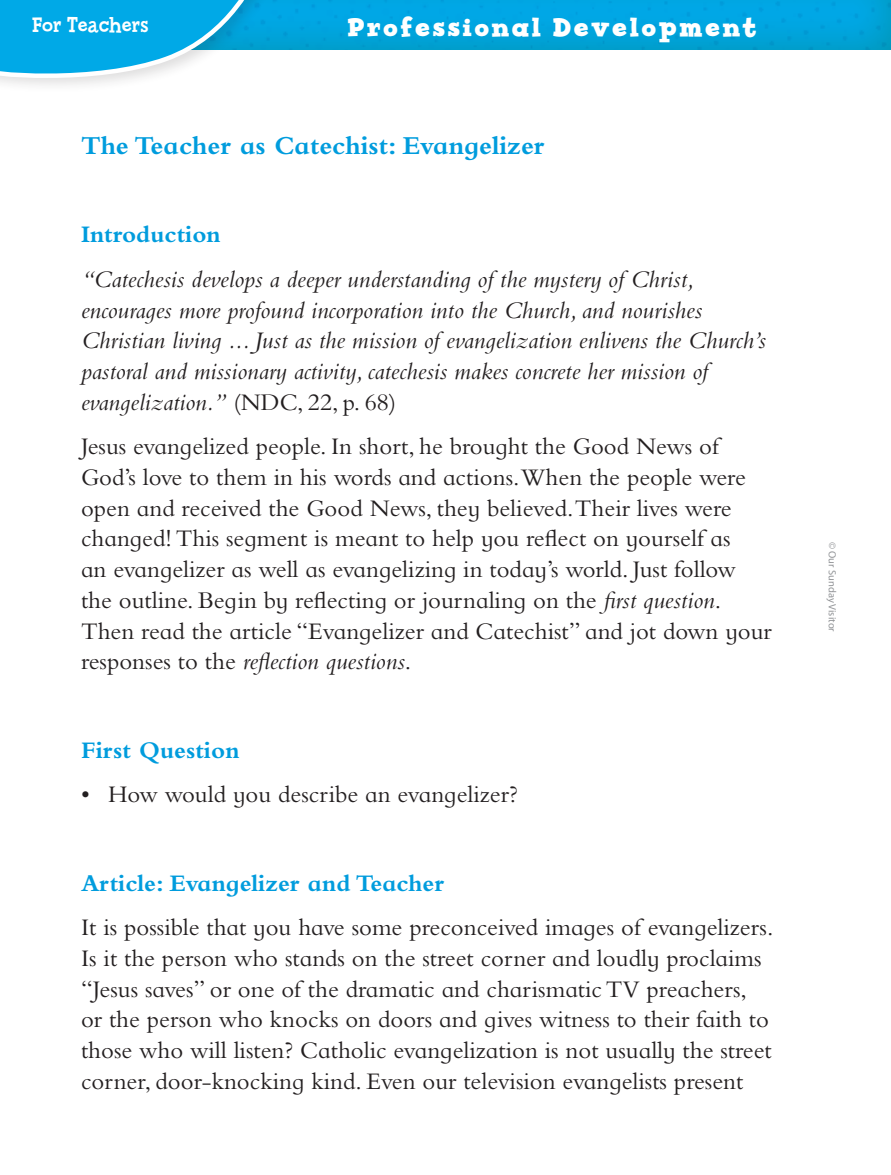
<style>
.page{position:relative;width:891px;height:1175px;background:#fff}
.page>*{position:absolute;margin:0;border:0;box-sizing:border-box;transform-origin:0 0}
.Body_Text{font:700 27px "Bembo Infant MT Std";color:#009cdd}
.Head_Invite_Discover{font:700 27px "Billy Serif";letter-spacing:.1em;color:#fff}
.Body_Text-2{font:24.75px/30.8px "Bembo Infant MT Std";color:#231f20}
.Body_Text-3{font:italic 24.75px/30.8px "Bembo Infant MT Std";color:#231f20}
.Body_Text-4{font:700 24.75px "Bembo Infant MT Std";color:#009cdd}
.Body_Text-5{font:22.5px "Billy Serif";color:#fff}
.t1{font:10.5px "Myriad Pro";color:#939598}
.s1{font-style:normal}
.s2{font-style:italic}
</style>
<div class="page">
<div style="left:0;top:0;width:891px;height:50px;background:#f7931d;opacity:.3"></div>
<div style="left:0;top:0;width:279px;height:94px;background:#231f20;opacity:.15"></div>
<svg style="left:0;top:0;width:264px;height:84px"></svg>
<p class="Body_Text-5" style="left:32px;top:12px;width:118px">For Teachers</p>
<p class="Head_Invite_Discover" style="left:348px;top:12px;width:410px">Professional Development</p>
<p class="Body_Text" style="left:81px;top:131px;width:465px">The Teacher as Catechist: Evangelizer</p>
<p class="Body_Text-4" style="left:81px;top:221px;width:141px">Introduction</p>
<p class="Body_Text-3" style="left:81px;top:263px;width:686px">“Catechesis develops a deeper understanding of the mystery of Christ, encourages more profound incorporation into the Church, and nourishes Christian living ... Just as the mission of evangelization enlivens the Church’s pastoral and missionary activity, catechesis makes concrete her mission of evangelization.” <span class="s1">(NDC, 22, p. 68)</span></p>
<p class="Body_Text-2" style="left:81px;top:430px;width:692px">Jesus evangelized people. In short, he brought the Good News of God’s love to them in his words and actions.When the people were open and received the Good News, they believed.Their lives were changed! This segment is meant to help you reflect on yourself as<br>an evangelizer as well as evangelizing in today’s world. Just follow the outline. Begin by reflecting or journaling on the <span class="s2">first question</span>.<br>Then read the article “Evangelizer and Catechist” and jot down your responses to the <span class="s2">reflection questions</span>.</p>
<p class="Body_Text-4" style="left:81px;top:737px;width:160px">First Question</p>
<p class="Body_Text-2" style="left:81px;top:778px;width:438px">• How would you describe an evangelizer?</p>
<p class="Body_Text-4" style="left:81px;top:869px;width:365px">Article: Evangelizer and Teacher</p>
<p class="Body_Text-2" style="left:81px;top:911px;width:694px">It is possible that you have some preconceived images of evangelizers.<br>Is it the person who stands on the street corner and loudly proclaims “Jesus saves” or one of the dramatic and charismatic TV preachers, or the person who knocks on doors and gives witness to their faith to those who will listen? Catholic evangelization is not usually the street corner, door-knocking kind. Even our television evangelists present</p>
<p class="t1" style="left:838px;top:542px;width:91px;rotate:90deg">© Our Sunday Visitor</p>
</div>
